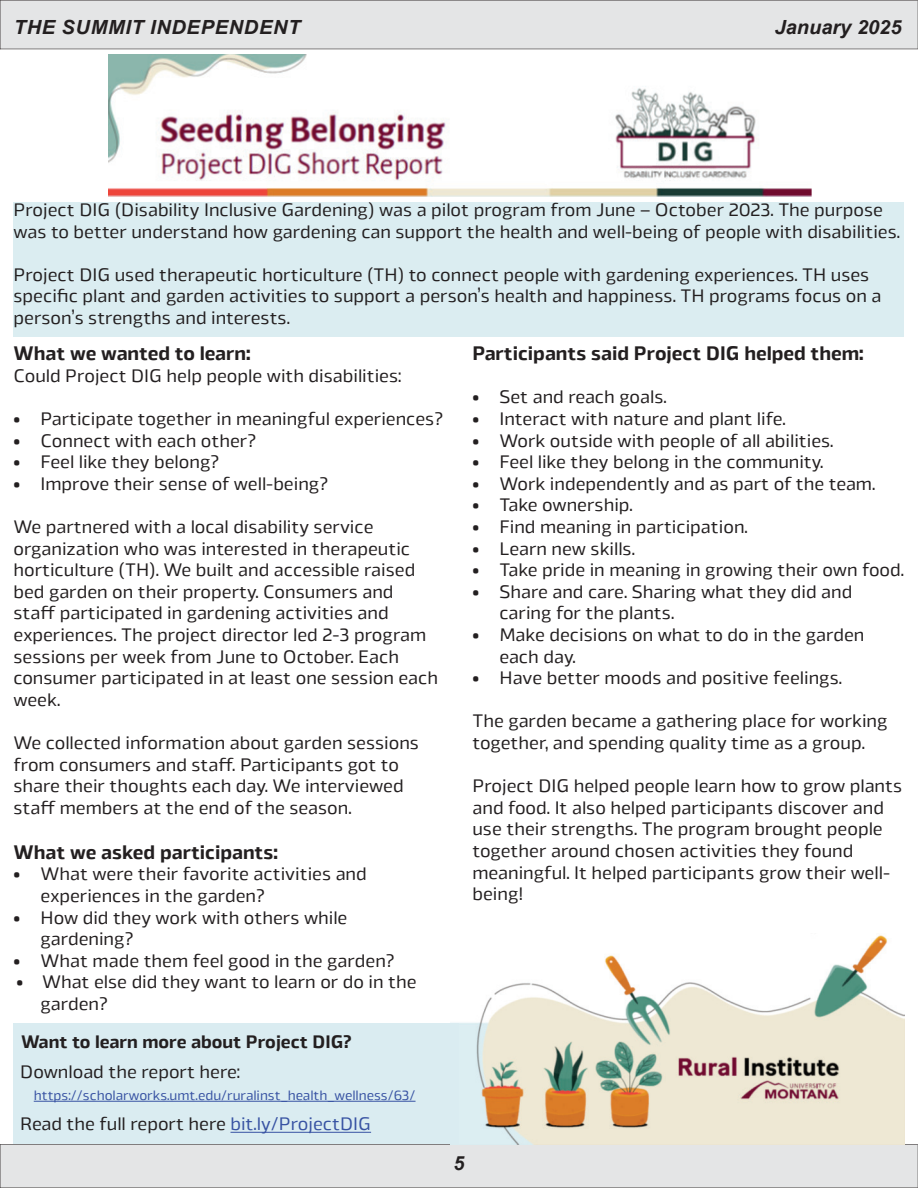
<style>
.page{position:relative;width:918px;height:1188px;background:#fff}
.page>*{position:absolute;margin:0;border:0;box-sizing:border-box;transform-origin:0 0}
.t1{font:700 19.5px "Byker";color:#231f20}
.t2{font:italic 700 19.5px "Arial";letter-spacing:.035em;color:#231f20}
.t3{font:italic 700 19.5px "Arial";color:#231f20}
.t4{font:18px/21.6px "Byker";color:#231f20}
.t5{font:700 18px "Byker";color:#231f20}
.t6{font:13.5px "Byker";color:#3853a3}
.s1{color:#3853a3}
</style>
<div class="page">
<div style="left:0;top:0;width:918px;height:49px;background:#e4e5e6"></div>
<div style="left:0;top:1144px;width:918px;height:44px;background:#e4e5e6"></div>
<img style="left:109px;top:54px;width:702px;height:143px">
<div style="left:14px;top:202px;width:890px;height:135px;background:#dbedf1"></div>
<img style="left:450px;top:935px;width:455px;height:209px">
<div style="left:14px;top:1024px;width:445px;height:120px;background:#daecf1"></div>
<hr style="left:34px;top:1101px;width:382px;height:1px;background:#3853a3">
<hr style="left:231px;top:1132px;width:140px;height:1px;background:#3853a3">
<p class="t2" style="left:14px;top:14px;width:288px">THE SUMMIT INDEPENDENT</p>
<p class="t3" style="left:775px;top:14px;width:128px">January 2025</p>
<p class="t4" style="left:14px;top:198px;width:888px">Project DIG (Disability Inclusive Gardening) was a pilot program from June – October 2023. The purpose was to better understand how gardening can support the health and well-being of people with disabilities.</p>
<p class="t4" style="left:14px;top:263px;width:869px">Project DIG used therapeutic horticulture (TH) to connect people with gardening experiences. TH uses specific plant and garden activities to support a person’s health and happiness. TH programs focus on a person’s strengths and interests.</p>
<p class="t1" style="left:14px;top:337px;width:239px">What we wanted to learn:</p>
<p class="t4" style="left:14px;top:364px;width:389px">Could Project DIG help people with disabilities:</p>
<p class="t4" style="left:14px;top:407px;width:431px">• Participate together in meaningful experiences?</p>
<p class="t4" style="left:14px;top:428px;width:244px">• Connect with each other?</p>
<p class="t4" style="left:14px;top:450px;width:207px">• Feel like they belong?</p>
<p class="t4" style="left:14px;top:472px;width:316px">• Improve their sense of well-being?</p>
<p class="t4" style="left:14px;top:515px;width:426px">We partnered with a local disability service organization who was interested in therapeutic horticulture (TH). We built and accessible raised bed garden on their property. Consumers and staff participated in gardening activities and experiences. The project director led 2-3 program sessions per week from June to October. Each consumer participated in at least one session each week.</p>
<p class="t4" style="left:14px;top:731px;width:407px">We collected information about garden sessions from consumers and staff. Participants got to share their thoughts each day. We interviewed staff members at the end of the season.</p>
<p class="t1" style="left:14px;top:836px;width:266px">What we asked participants:</p>
<p class="t4" style="left:40px;top:862px;width:328px;text-indent:-27px">• What were their favorite activities and experiences in the garden?</p>
<p class="t4" style="left:40px;top:905px;width:308px;text-indent:-27px">• How did they work with others while gardening?</p>
<p class="t4" style="left:14px;top:949px;width:383px">• What made them feel good in the garden?</p>
<p class="t4" style="left:41px;top:970px;width:378px;text-indent:-24px">• What else did they want to learn or do in the garden?</p>
<p class="t1" style="left:472px;top:337px;width:393px">Participants said Project DIG helped them:</p>
<p class="t4" style="left:472px;top:385px;width:196px">• Set and reach goals.</p>
<p class="t4" style="left:472px;top:407px;width:315px">• Interact with nature and plant life.</p>
<p class="t4" style="left:472px;top:428px;width:363px">• Work outside with people of all abilities.</p>
<p class="t4" style="left:472px;top:450px;width:352px">• Feel like they belong in the community.</p>
<p class="t4" style="left:472px;top:472px;width:404px">• Work independently and as part of the team.</p>
<p class="t4" style="left:472px;top:493px;width:162px">• Take ownership.</p>
<p class="t4" style="left:472px;top:515px;width:277px">• Find meaning in participation.</p>
<p class="t4" style="left:472px;top:536px;width:164px">• Learn new skills.</p>
<p class="t4" style="left:472px;top:558px;width:433px">• Take pride in meaning in growing their own food.</p>
<p class="t4" style="left:500px;top:580px;width:354px;text-indent:-27px">• Share and care. Sharing what they did and caring for the plants.</p>
<p class="t4" style="left:500px;top:623px;width:366px;text-indent:-27px">• Make decisions on what to do in the garden each day.</p>
<p class="t4" style="left:472px;top:666px;width:371px">• Have better moods and positive feelings.</p>
<p class="t4" style="left:472px;top:709px;width:417px">The garden became a gathering place for working together, and spending quality time as a group.</p>
<p class="t4" style="left:472px;top:774px;width:431px">Project DIG helped people learn how to grow plants and food. It also helped participants discover and use their strengths. The program brought people together around chosen activities they found meaningful. It helped participants grow their well&shy;being!</p>
<p class="t5" style="left:21px;top:1027px;width:332px">Want to learn more about Project DIG?</p>
<p class="t4" style="left:20px;top:1060px;width:222px">Download the report here:</p>
<p class="t6" style="left:34px;top:1085px;width:383px">https://scholarworks.umt.edu/ruralinst_health_wellness/63/</p>
<p class="t4" style="left:20px;top:1112px;width:352px">Read the full report here <span class="s1">bit.ly/ProjectDIG</span></p>
<p class="t2" style="left:454px;top:1150px;width:12px">5</p>
</div>
